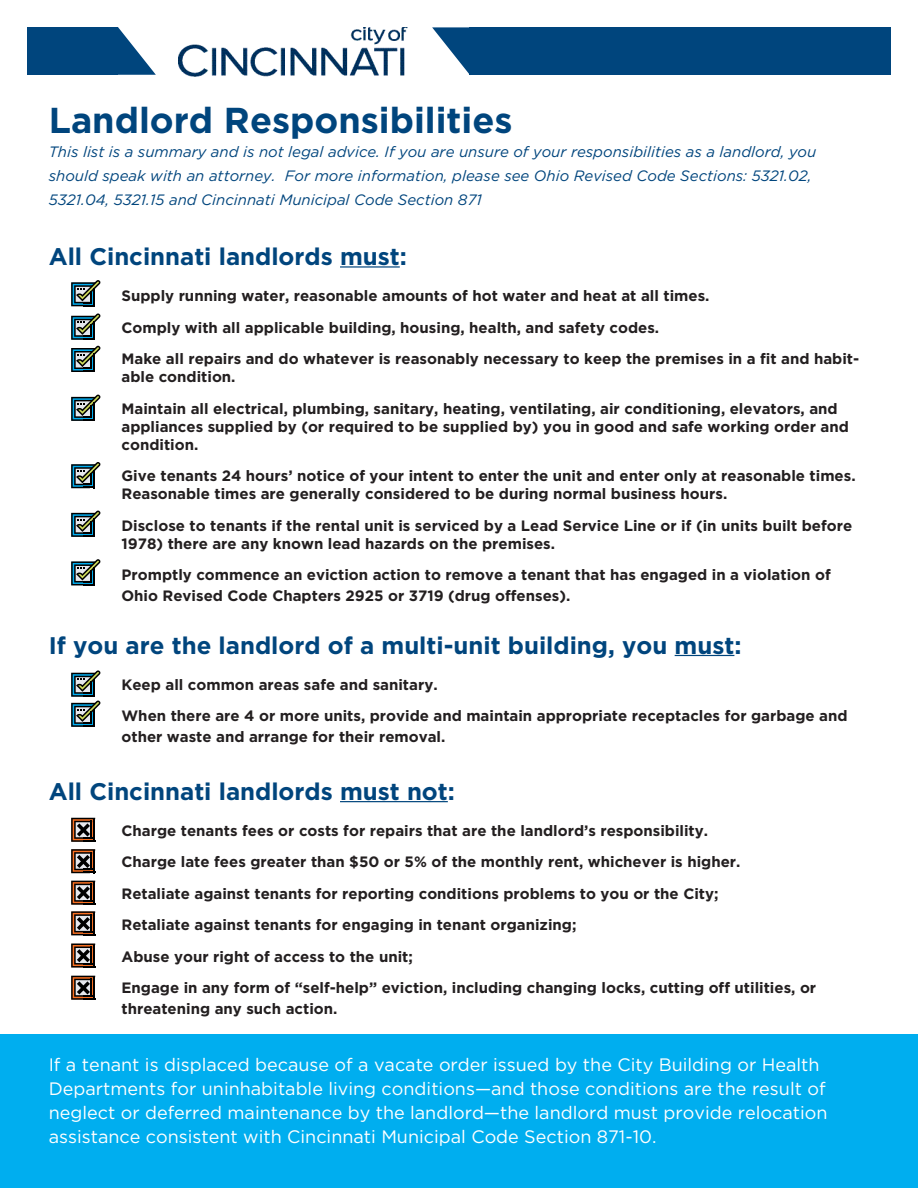
<style>
.page{position:relative;width:918px;height:1188px;background:#fff}
.page>*{position:absolute;margin:0;border:0;box-sizing:border-box;transform-origin:0 0}
.t1{font:700 36px "Gotham";color:#00457d}
.t2{font:700 24px "Gotham";color:#00457d}
.t3{font:18px/24px "Gotham";color:#fff}
.t4{font:700 15px/18px "Gotham";color:#231f20}
.t5{font:italic 15px/24px "Gotham";color:#00457d}
</style>
<div class="page">
<div style="left:27px;top:27px;width:91px;height:48px;background:#00457d"></div>
<svg style="left:118px;top:27px;width:38px;height:48px"></svg>
<img style="left:178px;top:27px;width:229px;height:50px">
<hr style="left:340px;top:266px;width:60px;height:2px;background:#00457d">
<div style="left:0;top:1035px;width:918px;height:153px;background:#00aeef"></div>
<div style="left:470px;top:27px;width:421px;height:48px;background:#00457d"></div>
<svg style="left:432px;top:27px;width:38px;height:48px"></svg>
<hr style="left:340px;top:801px;width:108px;height:1px;background:#00457d">
<hr style="left:675px;top:655px;width:59px;height:1px;background:#00457d">
<svg style="left:71px;top:280px;width:29px;height:26px"></svg>
<svg style="left:71px;top:818px;width:24px;height:24px"></svg>
<svg style="left:71px;top:314px;width:29px;height:26px"></svg>
<svg style="left:71px;top:346px;width:29px;height:26px"></svg>
<svg style="left:71px;top:395px;width:29px;height:26px"></svg>
<svg style="left:71px;top:462px;width:29px;height:26px"></svg>
<svg style="left:71px;top:511px;width:29px;height:26px"></svg>
<svg style="left:71px;top:559px;width:29px;height:26px"></svg>
<svg style="left:71px;top:670px;width:29px;height:57px"></svg>
<svg style="left:71px;top:849px;width:24px;height:24px"></svg>
<svg style="left:71px;top:881px;width:24px;height:24px"></svg>
<svg style="left:71px;top:911px;width:24px;height:24px"></svg>
<svg style="left:71px;top:944px;width:24px;height:24px"></svg>
<svg style="left:71px;top:976px;width:24px;height:24px"></svg>
<p class="t1" style="left:49px;top:96px;width:465px">Landlord Responsibilities</p>
<p class="t5" style="left:49px;top:139px;width:769px">This list is a summary and is not legal advice. If you are unsure of your responsibilities as a landlord, you should speak with an attorney. For more information, please see Ohio Revised Code Sections: 5321.02,<br>5321.04, 5321.15 and Cincinnati Municipal Code Section 871</p>
<p class="t2" style="left:49px;top:241px;width:360px">All Cincinnati landlords must:</p>
<p class="t4" style="left:122px;top:287px;width:590px">Supply running water, reasonable amounts of hot water and heat at all times.</p>
<p class="t4" style="left:122px;top:318px;width:539px">Comply with all applicable building, housing, health, and safety codes.</p>
<p class="t4" style="left:122px;top:350px;width:739px">Make all repairs and do whatever is reasonably necessary to keep the premises in a fit and habit&shy;able condition.</p>
<p class="t4" style="left:122px;top:399px;width:729px">Maintain all electrical, plumbing, sanitary, heating, ventilating, air conditioning, elevators, and appliances supplied by (or required to be supplied by) you in good and safe working order and condition.</p>
<p class="t4" style="left:122px;top:467px;width:736px">Give tenants 24 hours’ notice of your intent to enter the unit and enter only at reasonable times.<br>Reasonable times are generally considered to be during normal business hours.</p>
<p class="t4" style="left:122px;top:516px;width:732px">Disclose to tenants if the rental unit is serviced by a Lead Service Line or if (in units built before<br>1978) there are any known lead hazards on the premises.</p>
<p class="t4" style="left:122px;top:564px;width:711px;line-height:21px">Promptly commence an eviction action to remove a tenant that has engaged in a violation of<br>Ohio Revised Code Chapters 2925 or 3719 (drug offenses).</p>
<p class="t2" style="left:49px;top:629px;width:694px">If you are the landlord of a multi-unit building, you must:</p>
<p class="t4" style="left:122px;top:675px;width:318px">Keep all common areas safe and sanitary.</p>
<p class="t4" style="left:122px;top:705px;width:728px;line-height:21px">When there are 4 or more units, provide and maintain appropriate receptacles for garbage and other waste and arrange for their removal.</p>
<p class="t2" style="left:49px;top:775px;width:408px">All Cincinnati landlords must not:</p>
<p class="t4" style="left:122px;top:821px;width:588px">Charge tenants fees or costs for repairs that are the landlord’s responsibility.</p>
<p class="t4" style="left:122px;top:853px;width:620px">Charge late fees greater than $50 or 5% of the monthly rent, whichever is higher.</p>
<p class="t4" style="left:122px;top:884px;width:599px">Retaliate against tenants for reporting conditions problems to you or the City;</p>
<p class="t4" style="left:122px;top:916px;width:456px">Retaliate against tenants for engaging in tenant organizing;</p>
<p class="t4" style="left:122px;top:947px;width:293px">Abuse your right of access to the unit;</p>
<p class="t4" style="left:122px;top:977px;width:696px;line-height:21px">Engage in any form of “self-help” eviction, including changing locks, cutting off utilities, or threatening any such action.</p>
<p class="t3" style="left:49px;top:1052px;width:780px">If a tenant is displaced because of a vacate order issued by the City Building or Health Departments for uninhabitable living conditions—and those conditions are the result of neglect or deferred maintenance by the landlord—the landlord must provide relocation assistance consistent with Cincinnati Municipal Code Section 871-10.</p>
</div>
